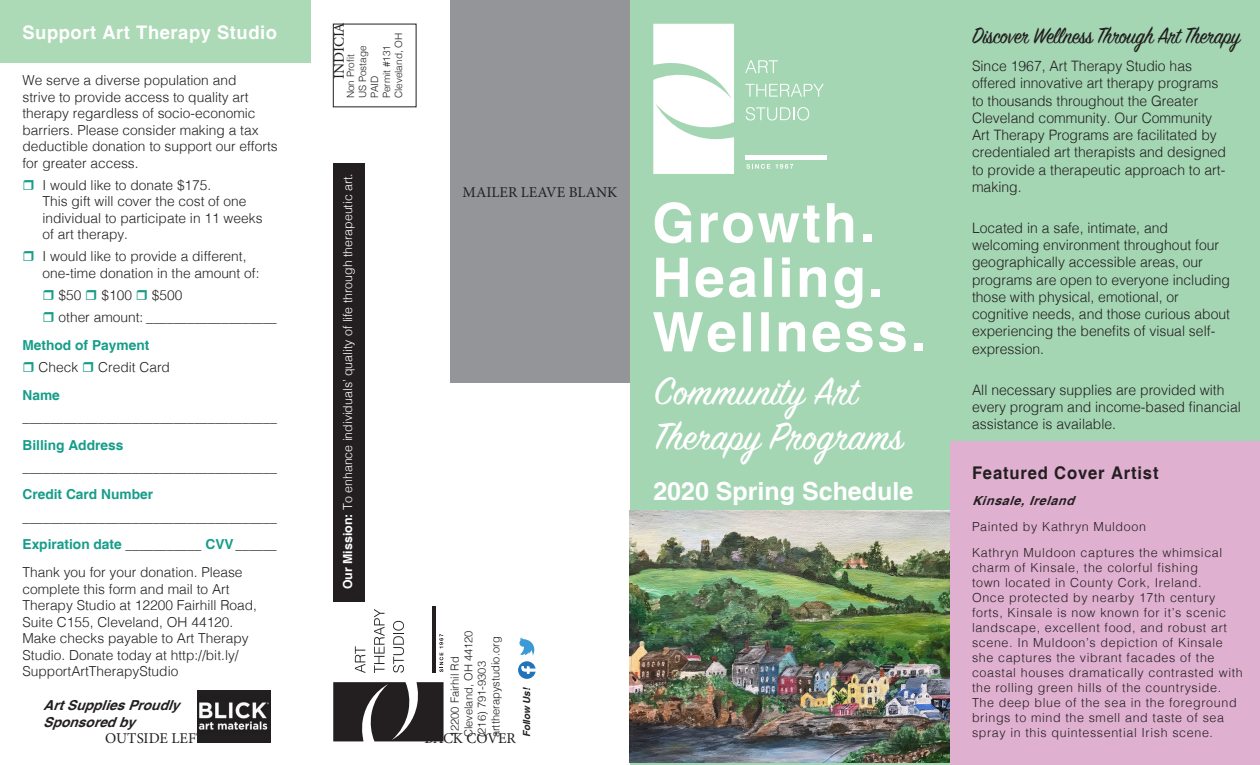
<style>
.page{position:relative;width:1260px;height:765px;background:#fff}
.page>*{position:absolute;margin:0;border:0;box-sizing:border-box;transform-origin:0 0}
.Subhead{font:700 54.5px "Helvetica";letter-spacing:.05em;color:#fff}
.Subhead-2{font:42.5px/45px "Sign Painter House Script";color:#fff}
.Subhead-3{font:25px "Sign Painter House Script";letter-spacing:-.02em;color:#231f20;scale:.93 1}
.t1{font:700 25px "Helvetica";color:#fff}
.Subhead-4{font:700 18.75px "Helvetica";letter-spacing:.03em;color:#fff}
.Subhead-5{font:700 17.5px "Helvetica";letter-spacing:.05em;color:#231f20;scale:.95 1}
.t2{font:15px "Minion Pro";color:#231f20}
.Main_Copy{font:300 14.38px/17.2px "Helvetica";color:#231f20}
.Main_Copy-2{font:300 13.75px/16.5px "Helvetica";color:#231f20}
.Main_Copy-3{font:700 13.75px "Helvetica";color:#169d89}
.Main_Copy-4{font:italic 700 13.75px/16.5px "Helvetica";color:#231f20}
.Main_Copy-5{font:300 12.5px/15px "Helvetica";letter-spacing:.05em;color:#231f20}
.Main_Copy-6{font:300 12.5px "Helvetica";color:#fff}
.Main_Copy-7{font:italic 700 12.5px "Helvetica";color:#231f20}
.Main_Copy-8{font:300 11.25px "Helvetica";color:#231f20}
.Main_Copy-9{font:300 10px "Helvetica";color:#231f20}
.Main_Copy-10{font:italic 700 9.75px "Helvetica";color:#231f20}
.s1{font-weight:300;color:#231f20}
.s2{font-weight:700}
</style>
<div class="page">
<div style="left:450px;top:0;width:180px;height:382px;background:#939598"></div>
<div style="left:949px;top:0;width:311px;height:501px;background:#a4d6b3"></div>
<div style="left:949px;top:442px;width:311px;height:323px;background:#e0b0d1"></div>
<svg style="left:518px;top:637px;width:18px;height:42px"></svg>
<div style="left:630px;top:0;width:319px;height:765px;background:#a4d6b3"></div>
<svg style="left:653px;top:24px;width:81px;height:150px;background:#f3f9f5"></svg>
<svg style="left:746px;top:107px;width:63px;height:14px"></svg>
<svg style="left:745px;top:84px;width:79px;height:13px"></svg>
<svg style="left:745px;top:60px;width:33px;height:13px"></svg>
<div style="left:746px;top:155px;width:81px;height:5px;background:#fff"></div>
<svg style="left:746px;top:164px;width:47px;height:5px"></svg>
<img style="left:629px;top:511px;width:320px;height:251px">
<div style="left:0;top:0;width:310px;height:62px;background:#acd9b6"></div>
<div style="left:333px;top:164px;width:32px;height:438px;background:#231f20"></div>
<svg style="left:333px;top:682px;width:111px;height:59px;background:#3e3b3c"></svg>
<svg style="left:393px;top:621px;width:11px;height:52px"></svg>
<svg style="left:374px;top:609px;width:11px;height:64px"></svg>
<svg style="left:355px;top:646px;width:10px;height:27px"></svg>
<hr style="left:432px;top:606px;width:4px;height:67px;background:#231f20">
<svg style="left:439px;top:634px;width:4px;height:38px"></svg>
<img style="left:197px;top:690px;width:73px;height:52px">
<p class="t2" style="left:329px;top:79px;width:58px;rotate:-90deg">INDICIA</p>
<p class="Subhead-3" style="left:972px;top:21px;width:290px">Discover Wellness Through Art Therapy</p>
<p class="Subhead-4" style="left:22px;top:21px;width:256px">Support Art Therapy Studio</p>
<p class="Main_Copy-9" style="left:390px;top:98px;width:67px;rotate:-90deg">Cleveland, OH</p>
<p class="Main_Copy-9" style="left:342px;top:98px;width:45px;rotate:-90deg">Non Profit</p>
<p class="Main_Copy-9" style="left:354px;top:98px;width:54px;rotate:-90deg">US Postage</p>
<p class="Main_Copy-9" style="left:378px;top:98px;width:55px;rotate:-90deg">Permit #131</p>
<p class="Main_Copy" style="left:972px;top:56px;width:256px">Since 1967, Art Therapy Studio has offered innovative art therapy programs to thousands throughout the Greater Cleveland community. Our Community Art Therapy Programs are facilitated by credentialed art therapists and designed to provide a therapeutic approach to art&shy;making.</p>
<p class="Main_Copy" style="left:972px;top:218px;width:260px">Located in a safe, intimate, and welcoming environment throughout four geographically accessible areas, our programs are open to everyone including those with physical, emotional, or cognitive needs, and those curious about experiencing the benefits of visual self&shy;expression.</p>
<p class="Main_Copy" style="left:972px;top:380px;width:270px">All necessary supplies are provided with every program and income-based financial assistance is available.</p>
<p class="Main_Copy-2" style="left:22px;top:71px;width:257px">We serve a diverse population and<br>strive to provide access to quality art therapy regardless of socio-economic barriers. Please consider making a tax deductible donation to support our efforts for greater access.</p>
<p class="Main_Copy-2" style="left:42px;top:176px;width:222px">I would like to donate $175.<br>This gift will cover the cost of one individual to participate in 11 weeks of art therapy.</p>
<p class="Main_Copy-2" style="left:42px;top:247px;width:219px">I would like to provide a different, one-time donation in the amount of:</p>
<p class="Main_Copy-2" style="left:59px;top:286px;width:24px">$50</p>
<p class="Main_Copy-2" style="left:101px;top:286px;width:32px">$100</p>
<p class="Main_Copy-2" style="left:152px;top:286px;width:32px">$500</p>
<p class="Main_Copy-2" style="left:59px;top:308px;width:220px">other amount: ___________________</p>
<p class="Main_Copy-3" style="left:22px;top:337px;width:128px">Method of Payment</p>
<p class="Main_Copy-2" style="left:39px;top:358px;width:41px">Check</p>
<p class="Main_Copy-2" style="left:98px;top:358px;width:73px">Credit Card</p>
<p class="Main_Copy-3" style="left:22px;top:387px;width:39px">Name</p>
<p class="Main_Copy-2" style="left:22px;top:408px;width:256px">_____________________________________</p>
<p class="Main_Copy-3" style="left:22px;top:436px;width:102px">Billing Address</p>
<p class="Main_Copy-2" style="left:22px;top:458px;width:256px">_____________________________________</p>
<p class="Main_Copy-3" style="left:22px;top:486px;width:132px">Credit Card Number</p>
<p class="Main_Copy-2" style="left:22px;top:508px;width:256px">_____________________________________</p>
<p class="Main_Copy-3" style="left:22px;top:536px;width:256px">Expiration date <span class="s1">___________</span> CVV<span class="s1">______</span></p>
<p class="Main_Copy-2" style="left:22px;top:563px;width:236px">Thank you for your donation. Please complete this form and mail to Art Therapy Studio at 12200 Fairhill Road, Suite C155, Cleveland, OH 44120.<br>Make checks payable to Art Therapy Studio. Donate today at http://bit.ly/ SupportArtTherapyStudio</p>
<p class="Main_Copy-9" style="left:366px;top:98px;width:24px;rotate:-90deg">PAID</p>
<p class="Main_Copy-6" style="left:337px;top:589px;width:418px;rotate:-90deg"><span class="s2">Our Mission:</span> To enhance individuals’ quality of life through therapeutic art.</p>
<p class="t2" style="left:463px;top:182px;width:156px">MAILER LEAVE BLANK</p>
<p class="Subhead" style="left:652px;top:190px;width:224px">Growth.</p>
<p class="Subhead" style="left:652px;top:244px;width:233px">Healing.</p>
<p class="Subhead" style="left:652px;top:299px;width:275px">Wellness.</p>
<p class="Subhead-2" style="left:654px;top:372px;width:250px">Community Art<br>Therapy Programs</p>
<p class="Subhead-5" style="left:972px;top:462px;width:198px">Featured Cover Artist</p>
<p class="Main_Copy-7" style="left:972px;top:493px;width:109px">Kinsale,Ireland</p>
<p class="Main_Copy-5" style="left:972px;top:518px;width:176px">Painted by Kathryn Muldoon</p>
<p class="Main_Copy-5" style="left:972px;top:545px;width:272px">Kathryn Muldoon captures the whimsical charm of Kinsale, the colorful fishing<br>town located in County Cork, Ireland.<br>Once protected by nearby 17th century forts, Kinsale is now known for it’s scenic landscape, excellent food, and robust art scene. In Muldoon’s depiction of Kinsale she captures the vibrant facades of the coastal houses dramatically contrasted with the rolling green hills of the countryside.<br>The deep blue of the sea in the foreground brings to mind the smell and taste of sea spray in this quintessential Irish scene.</p>
<p class="t1" style="left:653px;top:476px;width:261px">2020 Spring Schedule</p>
<p class="Main_Copy-8" style="left:459px;top:737px;width:109px;rotate:-90deg">Cleveland, OH 44120</p>
<p class="Main_Copy-8" style="left:486px;top:737px;width:102px;rotate:-90deg">arttherapystudio.org</p>
<p class="Main_Copy-8" style="left:445px;top:737px;width:83px;rotate:-90deg">12200 Fairhil Rd</p>
<p class="Main_Copy-8" style="left:472px;top:737px;width:78px;rotate:-90deg">(216) 791-9303</p>
<p class="Main_Copy-10" style="left:521px;top:737px;width:52px;rotate:-90deg">Follow Us!</p>
<p class="Main_Copy-4" style="left:43px;top:698px;width:144px">ArtSuppliesProudly<br>Sponsoredby</p>
<p class="t2" style="left:105px;top:728px;width:102px">OUTSIDE LEFT</p>
<p class="t2" style="left:425px;top:728px;width:93px">BACK COVER</p>
<p class="t2" style="left:1049px;top:728px;width:114px">OUTSIDE RIGHT</p>
</div>
